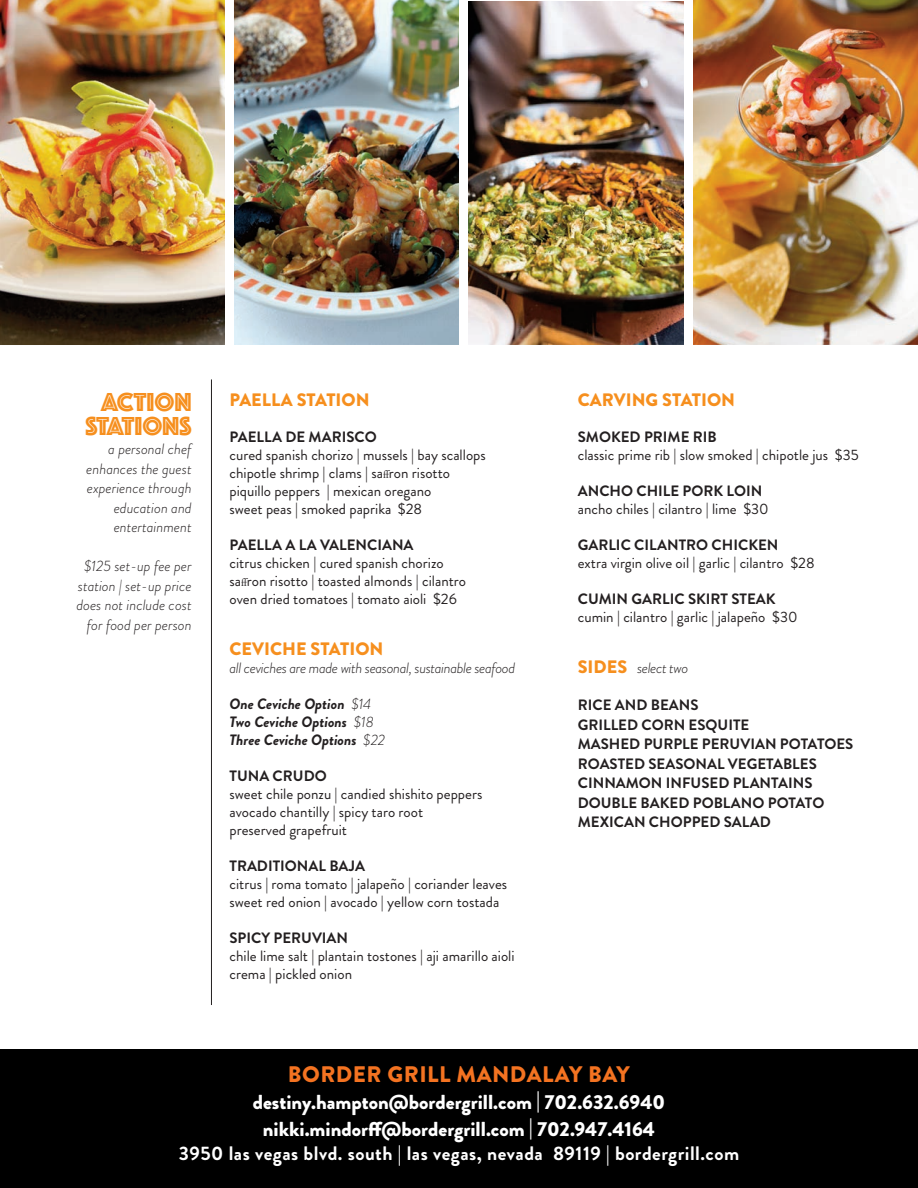
<style>
.page{position:relative;width:918px;height:1188px;background:#fff}
.page>*{position:absolute;margin:0;border:0;box-sizing:border-box;transform-origin:0 0}
.t1{font:27px/23.4px "Phosphate Pro Inline";color:#f68f1e;text-align:center}
.t2{font:900 22.5px "Brandon Grotesque";letter-spacing:.02em;color:#f47321}
.t3{font:900 20.25px/27px "Brandon Grotesque";color:#fff;text-align:center}
.t4{font:700 19.5px "Brandon Grotesque";letter-spacing:.025em;color:#fff}
.t5{font:900 18px "Brandon Grotesque";color:#f68f1e}
.t6{font:15px/18px "Brandon Grotesque";color:#231f20}
.t7{font:700 15px/19.5px "Brandon Grotesque";color:#231f20}
.t8{font:italic 300 15px/19.5px "Brandon Grotesque";color:#231f20;text-align:right}
.t9{font:italic 300 15px "Brandon Grotesque";letter-spacing:-.025em;color:#231f20}
.t10{font:italic 700 15px/18px "Brandon Grotesque";color:#231f20}
.s1{font-family:"Arabic Typesetting"}
.s2{font-weight:300}
.s3{font-weight:900;font-style:normal;font-size:18px;color:#f68f1e}
</style>
<div class="page">
<div style="left:0;top:1050px;width:918px;height:138px;background:#000"></div>
<hr style="left:211px;top:379px;width:1px;height:626px;background:#231f20">
<img style="left:0;top:0;width:225px;height:345px">
<img style="left:234px;top:0;width:225px;height:345px">
<img style="left:693px;top:0;width:225px;height:345px">
<img style="left:468px;top:1px;width:216px;height:344px">
<h1 class="t1" style="left:85px;top:393px;width:108px">ACTION<br>STATIONS</h1>
<p class="t8" style="left:86px;top:442px;width:107px">a personal chef enhances the guest experience through education and entertainment</p>
<p class="t8" style="left:76px;top:559px;width:117px">$125 set-up fee per station | set-up price does not include cost for food per person</p>
<p class="t5" style="left:230px;top:393px;width:142px">PAELLA STATION</p>
<p class="t7" style="left:230px;top:429px;width:149px">PAELLA DE MARISCO</p>
<p class="t6" style="left:230px;top:448px;width:258px">cured spanish chorizo | mussels | bay scallops chipotle shrimp | clams | sa<span class="s1">ff</span>ron risotto piquillo peppers | mexican oregano<br>sweet peas | smoked paprika $28</p>
<p class="t7" style="left:230px;top:537px;width:186px">PAELLA A LA VALENCIANA</p>
<p class="t6" style="left:230px;top:556px;width:238px">citrus chicken | cured spanish chorizo sa<span class="s1">ff</span>ron risotto | toasted almonds | cilantro oven dried tomatoes | tomato aioli $26</p>
<p class="t5" style="left:230px;top:642px;width:155px">CEVICHE STATION</p>
<p class="t9" style="left:230px;top:662px;width:287px">all ceviches are made with seasonal, sustainable seafood</p>
<p class="t10" style="left:230px;top:697px;width:157px">One Ceviche Option <span class="s2">$14<br></span>Two Ceviche Options <span class="s2">$18<br></span>Three Ceviche Options <span class="s2">$22</span></p>
<p class="t7" style="left:230px;top:768px;width:99px">TUNA CRUDO</p>
<p class="t6" style="left:230px;top:787px;width:254px">sweet chile ponzu | candied shishito peppers avocado chantilly | spicy taro root preserved grapefruit</p>
<p class="t7" style="left:230px;top:858px;width:137px">TRADITIONAL BAJA</p>
<p class="t6" style="left:230px;top:877px;width:279px">citrus | roma tomato | jalapeño | coriander leaves sweet red onion | avocado | yellow corn tostada</p>
<p class="t7" style="left:230px;top:930px;width:120px">SPICY PERUVIAN</p>
<p class="t6" style="left:230px;top:949px;width:287px">chile lime salt | plantain tostones | aji amarillo aioli crema | pickled onion</p>
<p class="t5" style="left:578px;top:393px;width:159px">CARVING STATION</p>
<p class="t7" style="left:578px;top:429px;width:140px">SMOKED PRIME RIB</p>
<p class="t6" style="left:578px;top:448px;width:282px">classic prime rib | slow smoked | chipotle jus $35</p>
<p class="t7" style="left:578px;top:483px;width:186px">ANCHO CHILE PORK LOIN</p>
<p class="t6" style="left:578px;top:502px;width:192px">ancho chiles | cilantro | lime $30</p>
<p class="t7" style="left:578px;top:537px;width:202px">GARLIC CILANTRO CHICKEN</p>
<p class="t6" style="left:578px;top:556px;width:238px">extra virgin olive oil | garlic | cilantro $28</p>
<p class="t7" style="left:578px;top:591px;width:199px">CUMIN GARLIC SKIRT STEAK</p>
<p class="t6" style="left:578px;top:610px;width:221px">cumin | cilantro | garlic | jalapeño $30</p>
<p class="t9" style="left:578px;top:662px;width:112px"><span class="s3">SIDES</span> select two</p>
<p class="t7" style="left:578px;top:698px;width:277px">RICE AND BEANS<br>GRILLED CORN ESQUITE<br>MASHED PURPLE PERUVIAN POTATOES<br>ROASTED SEASONAL VEGETABLES<br>CINNAMON INFUSED PLANTAINS<br>DOUBLE BAKED POBLANO POTATO<br>MEXICAN CHOPPED SALAD</p>
<h2 class="t2" style="left:288px;top:1066px;width:343px">BORDER GRILL MANDALAY BAY</h2>
<h3 class="t3" style="left:253px;top:1091px;width:414px">destiny.hampton@bordergrill.com | 702.632.6940 nikki.mindorff@bordergrill.com | 702.947.4164</h3>
<h3 class="t4" style="left:179px;top:1146px;width:562px">3950 las vegas blvd. south | las vegas, nevada 89119 | bordergrill.com</h3>
</div>
